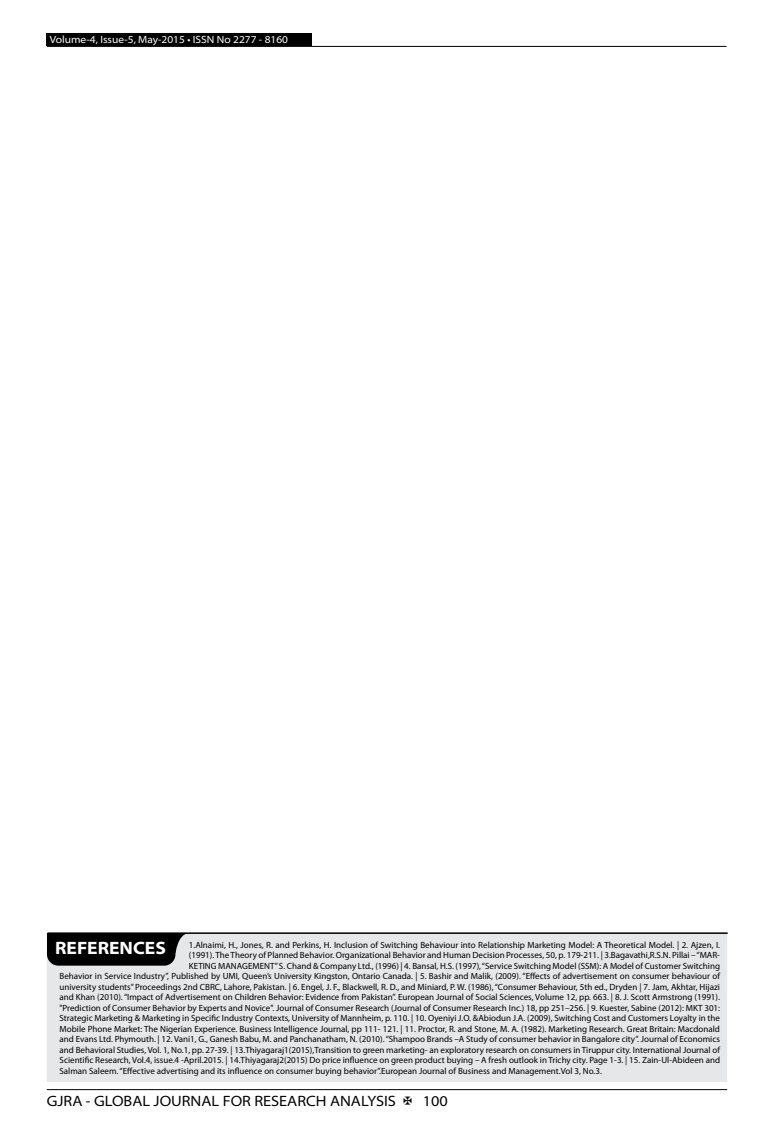
<style>
.page{position:relative;width:774px;height:1136px;background:#fff}
.page>*{position:absolute;margin:0;border:0;box-sizing:border-box;transform-origin:0 0}
.t1{font:700 semi-expanded 18px "Myriad Pro";color:#fff}
.t2{font:semi-expanded 15px "Myriad Pro";color:#000}
.t3{font:semi-expanded 10.5px "Myriad Pro";color:#fff}
.t4{font:9px "Myriad Pro";color:#000}
</style>
<div class="page">
<hr style="left:47px;top:1089px;width:680px;height:1px;background:#000">
<div style="left:47px;top:33px;width:265px;height:13px;background:#000"></div>
<hr style="left:47px;top:46px;width:679px;height:1px;background:#000">
<div style="left:47px;top:932px;width:680px;height:149px;background:#e6e7e8"></div>
<hr style="left:48px;top:932px;width:679px;height:1px;background:#000">
<svg style="left:47px;top:932px;width:142px;height:33px;background:#161617"></svg>
<p class="t3" style="left:50px;top:34px;width:240px">Volume-4, Issue-5, May-2015 • ISSN No 2277 - 8160</p>
<h1 class="t1" style="left:55px;top:938px;width:112px">REFERENCES</h1>
<p class="t4" style="left:189px;top:939px;width:533px">1.Alnaimi, H., Jones, R. and Perkins, H. Inclusion of Switching Behaviour into Relationship Marketing Model: A Theoretical Model. | 2. Ajzen, I.</p>
<p class="t4" style="left:189px;top:950px;width:533px">(1991). The Theory of Planned Behavior. Organizational Behavior and Human Decision Processes, 50, p. 179-211. | 3.Bagavathi,R.S.N. Pillai – “MAR-</p>
<p class="t4" style="left:189px;top:960px;width:533px">KETING MANAGEMENT” S. Chand &amp; Company Ltd., (1996) | 4. Bansal, H.S. (1997), “Service Switching Model (SSM): A Model of Customer Switching</p>
<p class="t4" style="left:60px;top:971px;width:662px">Behavior in Service Industry”, Published by UMI, Queen’s University Kingston, Ontario Canada. | 5. Bashir and Malik, (2009). “Effects of advertisement on consumer behaviour of</p>
<p class="t4" style="left:60px;top:981px;width:662px">university students” Proceedings 2nd CBRC, Lahore, Pakistan. | 6. Engel, J. F., Blackwell, R. D., and Miniard, P. W. (1986), “Consumer Behaviour, 5th ed., Dryden | 7. Jam, Akhtar, Hijazi</p>
<p class="t4" style="left:60px;top:992px;width:662px">and Khan (2010). “Impact of Advertisement on Children Behavior: Evidence from Pakistan”. European Journal of Social Sciences, Volume 12, pp. 663. | 8. J. Scott Armstrong (1991).</p>
<p class="t4" style="left:60px;top:1002px;width:662px">"Prediction of Consumer Behavior by Experts and Novice". Journal of Consumer Research (Journal of Consumer Research Inc.) 18, pp 251–256. | 9. Kuester, Sabine (2012): MKT 301:</p>
<p class="t4" style="left:60px;top:1013px;width:662px">Strategic Marketing &amp; Marketing in Specific Industry Contexts, University of Mannheim, p. 110. | 10. Oyeniyi J.O. &amp;Abiodun J.A. (2009), Switching Cost and Customers Loyalty in the</p>
<p class="t4" style="left:60px;top:1023px;width:662px">Mobile Phone Market: The Nigerian Experience. Business Intelligence Journal, pp 111- 121. | 11. Proctor, R. and Stone, M. A. (1982). Marketing Research. Great Britain: Macdonald</p>
<p class="t4" style="left:60px;top:1034px;width:662px">and Evans Ltd. Phymouth. | 12. Vani1, G., Ganesh Babu, M. and Panchanatham, N. (2010). “Shampoo Brands –A Study of consumer behavior in Bangalore city”. Journal of Economics</p>
<p class="t4" style="left:60px;top:1044px;width:662px">and Behavioral Studies, Vol. 1, No.1, pp. 27-39. | 13.Thiyagaraj1(2015),Transition to green marketing- an exploratory research on consumers in Tiruppur city. International Journal of</p>
<p class="t4" style="left:60px;top:1055px;width:662px">Scientific Research, Vol.4, issue.4 -April.2015. | 14.Thiyagaraj2(2015) Do price influence on green product buying – A fresh outlook in Trichy city. Page 1-3. | 15. Zain-Ul-Abideen and</p>
<p class="t4" style="left:60px;top:1065px;width:544px">Salman Saleem. “Effective advertising and its influence on consumer buying behavior”.European Journal of Business and Management.Vol 3, No.3.</p>
<h2 class="t2" style="left:47px;top:1092px;width:351px">GJRA - GLOBAL JOURNAL FOR RESEARCH ANALYSIS</h2>
<h2 class="t2" style="left:423px;top:1092px;width:27px">100</h2>
</div>
